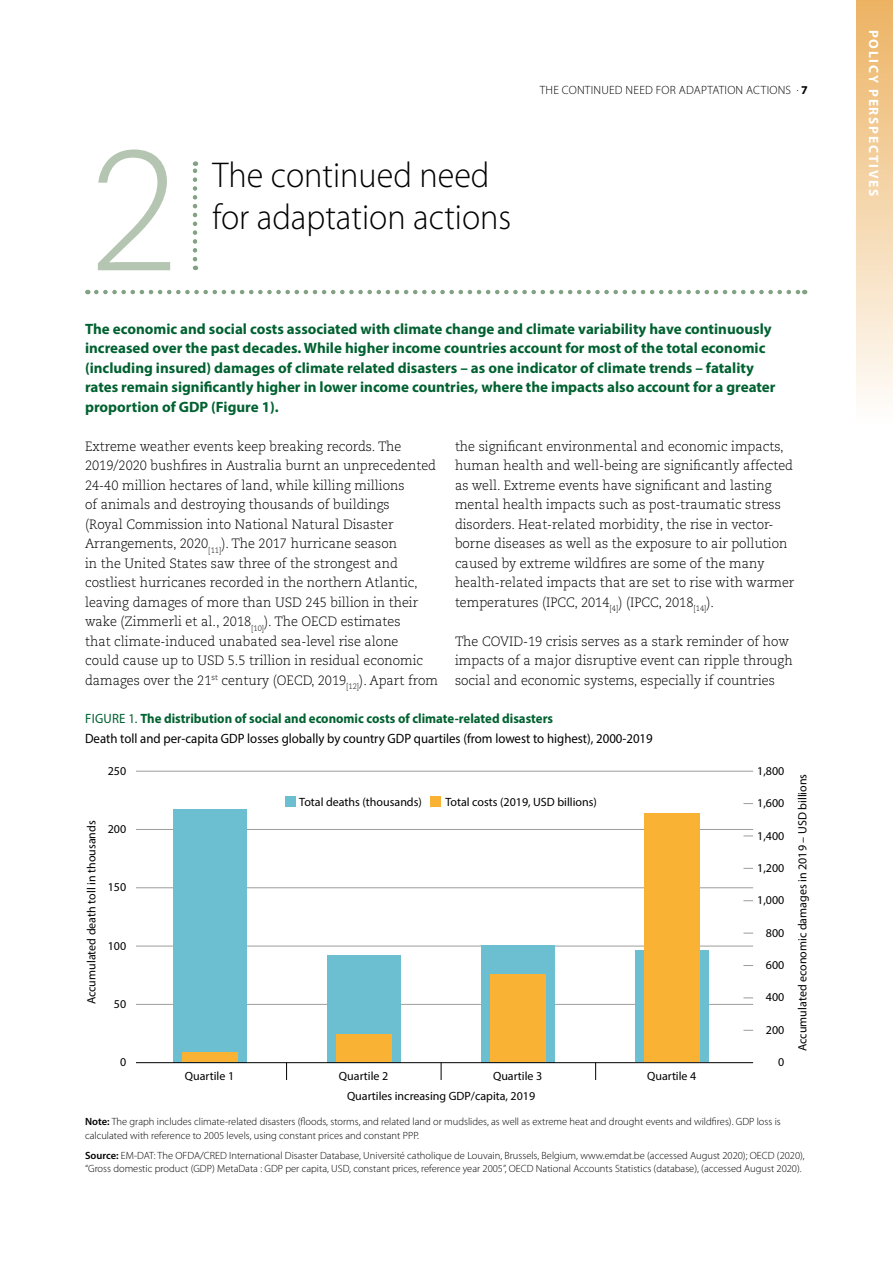
<style>
.page{position:relative;width:893px;height:1263px;background:#fff}
.page>*{position:absolute;margin:0;border:0;box-sizing:border-box;transform-origin:0 0}
.t1{font:300 170.1px "Caecilia LT Pro 45";color:#b4c5b1}
.t2{font:300 36px "Myriad Pro";color:#000;scale:.95 1}
.t3{font:700 15px/19.5px "Myriad Pro";color:#006130}
.t4{font:300 13.5px/19.5px "Caecilia LT Pro 45";color:#000;scale:.95 1}
.t5{font:13.5px/19.5px "Myriad Pro";color:#000;scale:.95 1}
.t6{font:700 13.5px "Myriad Pro";letter-spacing:.13em;color:#fff}
.t7{font:12px/19.8px "Myriad Pro";color:#000}
.t8{font:300 12px "Myriad Pro";letter-spacing:.02em;color:#000}
.t9{font:300 10.5px/13.5px "Myriad Pro";color:#000}
.s1{font-weight:700}
.s2{color:#006130}
.s3{font-weight:700;color:#006130}
.s4{font-weight:600}
</style>
<div class="page">
<div style="left:856px;top:0;width:37px;height:424px;background:linear-gradient(to bottom,#ecb263,#fefefd)"></div>
<svg style="left:96px;top:290px;width:709px;height:4px"></svg>
<svg style="left:193px;top:161px;width:4px;height:98px"></svg>
<hr style="left:136px;top:771px;width:617px;height:1px;background:#9d9d9c">
<hr style="left:136px;top:829px;width:617px;height:1px;background:#9d9d9c">
<hr style="left:136px;top:887px;width:617px;height:1px;background:#9d9d9c">
<hr style="left:136px;top:946px;width:617px;height:1px;background:#9d9d9c">
<hr style="left:136px;top:1004px;width:617px;height:1px;background:#9d9d9c">
<div style="left:173px;top:809px;width:73px;height:253px;background:#6cbed1"></div>
<div style="left:182px;top:1052px;width:55px;height:10px;background:#f9b234"></div>
<div style="left:327px;top:955px;width:73px;height:107px;background:#6cbed1"></div>
<div style="left:336px;top:1034px;width:55px;height:28px;background:#f9b234"></div>
<div style="left:481px;top:945px;width:73px;height:117px;background:#6cbed1"></div>
<div style="left:490px;top:974px;width:55px;height:88px;background:#f9b234"></div>
<div style="left:635px;top:950px;width:73px;height:112px;background:#6cbed1"></div>
<div style="left:644px;top:813px;width:55px;height:249px;background:#f9b234"></div>
<hr style="left:136px;top:1062px;width:617px;height:1px;background:#000">
<div style="left:285px;top:796px;width:11px;height:11px;background:#6cbed1"></div>
<div style="left:430px;top:796px;width:11px;height:11px;background:#f9b234"></div>
<svg style="left:286px;top:1063px;width:1px;height:17px"></svg>
<svg style="left:441px;top:1063px;width:1px;height:17px"></svg>
<svg style="left:595px;top:1063px;width:1px;height:17px"></svg>
<h1 class="t1" style="left:87px;top:102px;width:96px">2</h1>
<h2 class="t2" style="left:213px;top:154px;width:293px">The continued need</h2>
<h2 class="t2" style="left:213px;top:196px;width:316px">for adaptation actions</h2>
<p class="t8" style="left:540px;top:83px;width:270px">THE CONTINUED NEED FOR ADAPTATION ACTIONS . <span class="s1">7</span></p>
<p class="t3" style="left:85px;top:319px;width:692px">The economic and social costs associated with climate change and climate variability have continuously increased over the past decades. While higher income countries account for most of the total economic (including insured) damages of climate related disasters – as one indicator of climate trends – fatality rates remain significantly higher in lower income countries, where the impacts also account for a greater proportion of GDP (Figure 1).</p>
<p class="t4" style="left:85px;top:436px;width:373px">Extreme weather events keep breaking records. The 2019/2020 bushfires in Australia burnt an unprecedented 24-40 million hectares of land, while killing millions<br>of animals and destroying thousands of buildings<br>(Royal Commission into National Natural Disaster Arrangements, 2020<sub>[11]</sub>). The 2017 hurricane season<br>in the United States saw three of the strongest and costliest hurricanes recorded in the northern Atlantic, leaving damages of more than USD 245 billion in their wake (Zimmerli et al., 2018<sub>[10]</sub>). The OECD estimates<br>that climate-induced unabated sea-level rise alone<br>could cause up to USD 5.5 trillion in residual economic damages over the 21<sup>st</sup> century (OECD, 2019<sub>[12]</sub>). Apart from</p>
<p class="t4" style="left:455px;top:436px;width:359px">the significant environmental and economic impacts, human health and well-being are significantly affected as well. Extreme events have significant and lasting mental health impacts such as post-traumatic stress disorders. Heat-related morbidity, the rise in vector&shy;borne diseases as well as the exposure to air pollution caused by extreme wildfires are some of the many health-related impacts that are set to rise with warmer temperatures (IPCC, 2014<sub>[4]</sub>) (IPCC, 2018<sub>[14]</sub>).</p>
<p class="t4" style="left:455px;top:631px;width:357px">The COVID-19 crisis serves as a stark reminder of how impacts of a major disruptive event can ripple through social and economic systems, especially if countries</p>
<p class="t5" style="left:85px;top:709px;width:599px"><span class="s2">FIGURE 1.</span> <span class="s3">The distribution of social and economic costs of climate-related disasters<br></span>Death toll and per-capita GDP losses globally by country GDP quartiles (from lowest to highest), 2000-2019</p>
<p class="t7" style="left:81px;top:1004px;width:185px;rotate:-90deg">Accumulated death toll in thousands</p>
<p class="t7" style="left:108px;top:761px;width:20px">250</p>
<p class="t7" style="left:757px;top:761px;width:29px">1,800</p>
<p class="t7" style="left:757px;top:793px;width:29px">1,600</p>
<p class="t7" style="left:757px;top:825px;width:29px">1,400</p>
<p class="t7" style="left:757px;top:858px;width:29px">1,200</p>
<p class="t7" style="left:757px;top:890px;width:29px">1,000</p>
<p class="t7" style="left:766px;top:922px;width:20px">800</p>
<p class="t7" style="left:766px;top:955px;width:20px">600</p>
<p class="t7" style="left:766px;top:987px;width:20px">400</p>
<p class="t7" style="left:766px;top:1020px;width:20px">200</p>
<p class="t7" style="left:778px;top:1052px;width:8px">0</p>
<p class="t7" style="left:299px;top:791px;width:124px">Total deaths (thousands)</p>
<p class="t7" style="left:445px;top:791px;width:153px">Total costs (2019, USD billions)</p>
<p class="t7" style="left:108px;top:819px;width:20px">200</p>
<p class="t7" style="left:108px;top:877px;width:20px">150</p>
<p class="t7" style="left:108px;top:935px;width:20px">100</p>
<p class="t7" style="left:114px;top:994px;width:14px">50</p>
<p class="t7" style="left:120px;top:1052px;width:8px">0</p>
<p class="t7" style="left:185px;top:1066px;width:51px">Quartile 1</p>
<p class="t7" style="left:347px;top:1066px;width:190px;text-indent:-8px">Quartile 2<br>Quartiles increasing GDP/capita, 2019</p>
<p class="t7" style="left:493px;top:1066px;width:51px">Quartile 3</p>
<p class="t7" style="left:647px;top:1066px;width:51px">Quartile 4</p>
<p class="t7" style="left:792px;top:1051px;width:279px;rotate:-90deg">Accumulated economic damages in 2019 – USD billions</p>
<p class="t9" style="left:85px;top:1115px;width:697px"><span class="s4">Note:</span> The graph includes climate-related disasters (floods, storms, and related land or mudslides, as well as extreme heat and drought events and wildfires). GDP loss is calculated with reference to 2005 levels, using constant prices and constant PPP.</p>
<p class="t9" style="left:85px;top:1148px;width:721px"><span class="s4">Source:</span> EM-DAT: The OFDA/CRED International Disaster Database, Université catholique de Louvain, Brussels, Belgium, www.emdat.be (accessed August 2020); OECD (2020), “Gross domestic product (GDP) MetaData : GDP per capita, USD, constant prices, reference year 2005”, OECD National Accounts Statistics (database), (accessed August 2020).</p>
<p class="t6" style="left:883px;top:30px;width:168px;rotate:90deg">POLICY PERSPECTIVES</p>
</div>
